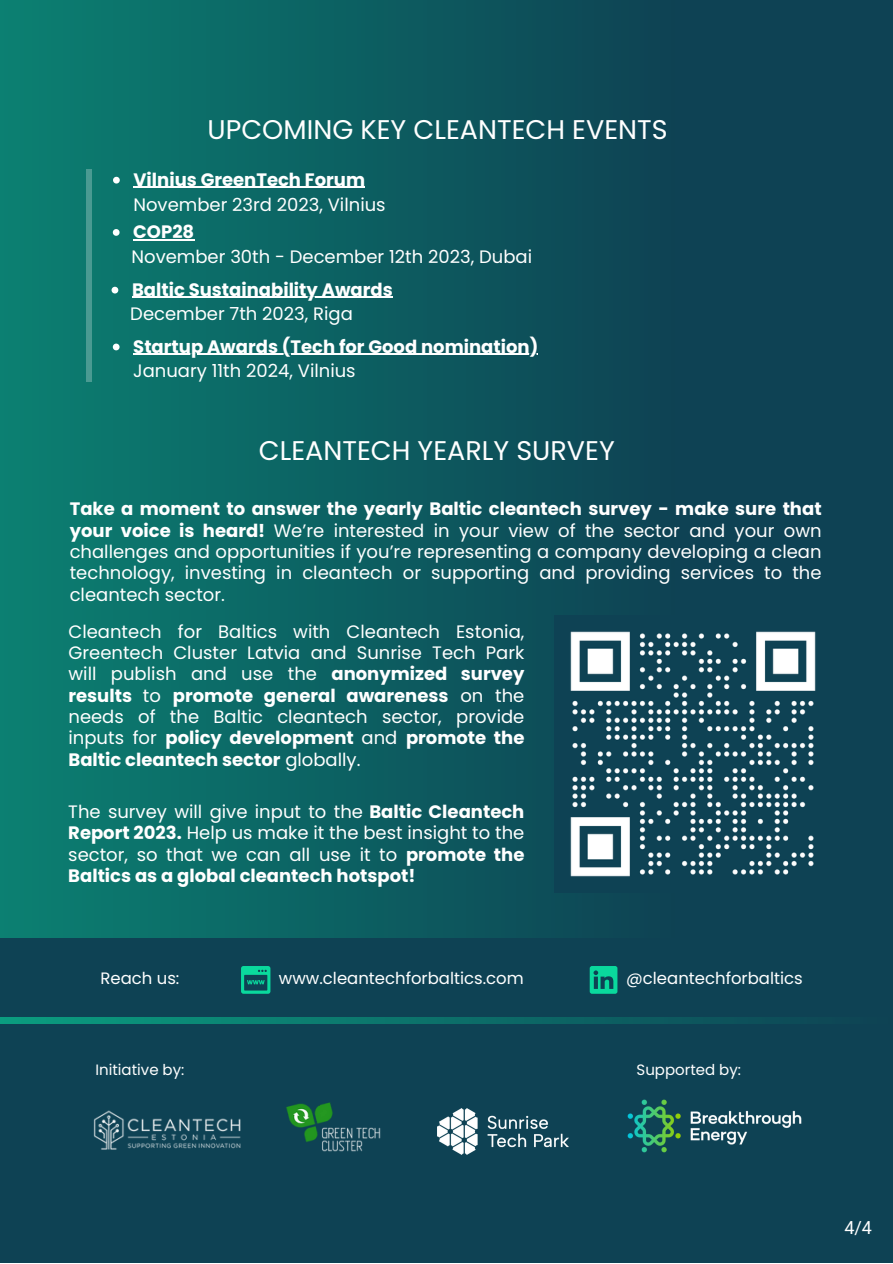
<style>
.page{position:relative;width:893px;height:1264px;background:#fff}
.page>*{position:absolute;margin:0;border:0;box-sizing:border-box;transform-origin:0 0}
.t1{font:27px "Poppins";color:#fff}
.t2{font:18px/21.3px "Poppins";color:#fff;text-align:justify}
.t3{font:700 18px "Poppins";color:#fff}
.t4{font:18px "Roboto";color:#fff}
.t5{font:16.5px "Poppins";color:#fff}
.t6{font:15px "Poppins";color:#fff}
.s1{font-weight:700}
</style>
<div class="page">
<div style="left:0;top:0;width:892px;height:1262px;background:#0e4254"></div>
<img style="left:437px;top:1108px;width:131px;height:46px">
<img style="left:627px;top:1099px;width:175px;height:54px">
<img style="left:93px;top:1110px;width:148px;height:40px">
<img style="left:286px;top:1102px;width:95px;height:50px">
<svg style="left:0;top:1017px;width:790px;height:6px"></svg>
<div style="left:0;top:0;width:674px;height:937px;background:linear-gradient(to right,#0c8172,#0e4253)"></div>
<img style="left:554px;top:615px;width:262px;height:277px">
<div style="left:86px;top:170px;width:6px;height:212px;background:#4a9a92"></div>
<svg style="left:589px;top:966px;width:28px;height:27px"></svg>
<svg style="left:241px;top:966px;width:29px;height:27px"></svg>
<svg style="left:113px;top:343px;width:6px;height:7px"></svg>
<hr style="left:133px;top:354px;width:405px;height:1px;background:#fff">
<svg style="left:113px;top:229px;width:6px;height:7px"></svg>
<hr style="left:133px;top:239px;width:61px;height:1px;background:#fff">
<svg style="left:111px;top:287px;width:7px;height:6px"></svg>
<hr style="left:132px;top:297px;width:261px;height:1px;background:#fff">
<svg style="left:113px;top:177px;width:7px;height:6px"></svg>
<hr style="left:133px;top:187px;width:232px;height:1px;background:#fff">
<p class="t1" style="left:207px;top:111px;width:461px">UPCOMING KEY CLEANTECH EVENTS</p>
<p class="t3" style="left:133px;top:167px;width:233px">Vilnius GreenTech Forum</p>
<p class="t2" style="left:133px;top:193px;width:254px">November 23rd 2023, Vilnius</p>
<p class="t3" style="left:133px;top:219px;width:62px">COP28</p>
<p class="t2" style="left:131px;top:246px;width:402px">November 30th - December 12th 2023, Dubai</p>
<p class="t3" style="left:132px;top:277px;width:262px">Baltic Sustainability Awards</p>
<p class="t2" style="left:130px;top:303px;width:224px">December 7th 2023, Riga</p>
<p class="t3" style="left:133px;top:334px;width:406px">Startup Awards (Tech for Good nomination)</p>
<p class="t2" style="left:133px;top:360px;width:224px">January 11th 2024, Vilnius</p>
<p class="t1" style="left:259px;top:431px;width:357px">CLEANTECH YEARLY SURVEY</p>
<p class="t2" style="left:70px;top:498px;width:753px"><span class="s1">Take a moment to answer the yearly Baltic cleantech survey - make sure that your voice is heard!</span> We’re interested in your view of the sector and your own challenges and opportunities if you’re representing a company developing a clean technology, investing in cleantech or supporting and providing services to the cleantech sector.</p>
<p class="t2" style="left:68px;top:620px;width:457px">Cleantech for Baltics with Cleantech Estonia, Greentech Cluster Latvia and Sunrise Tech Park will publish and use the <span class="s1">anonymized survey results</span> to <span class="s1">promote general awareness</span> on the needs of the Baltic cleantech sector, provide inputs for <span class="s1">policy development</span> and <span class="s1">promote the Baltic cleantech sector</span> globally.</p>
<p class="t2" style="left:68px;top:801px;width:457px">The survey will give input to the <span class="s1">Baltic Cleantech Report 2023.</span> Help us make it the best insight to the sector, so that we can all use it to <span class="s1">promote the Baltics as a global cleantech hotspot!</span></p>
<p class="t5" style="left:100px;top:967px;width:80px">Reach us:</p>
<p class="t5" style="left:279px;top:967px;width:246px">www.cleantechforbaltics.com</p>
<p class="t5" style="left:626px;top:967px;width:178px">@cleantechforbaltics</p>
<p class="t6" style="left:95px;top:1059px;width:90px">Initiative by:</p>
<p class="t6" style="left:636px;top:1059px;width:106px">Supported by:</p>
<p class="t4" style="left:844px;top:1216px;width:29px">4/4</p>
</div>
